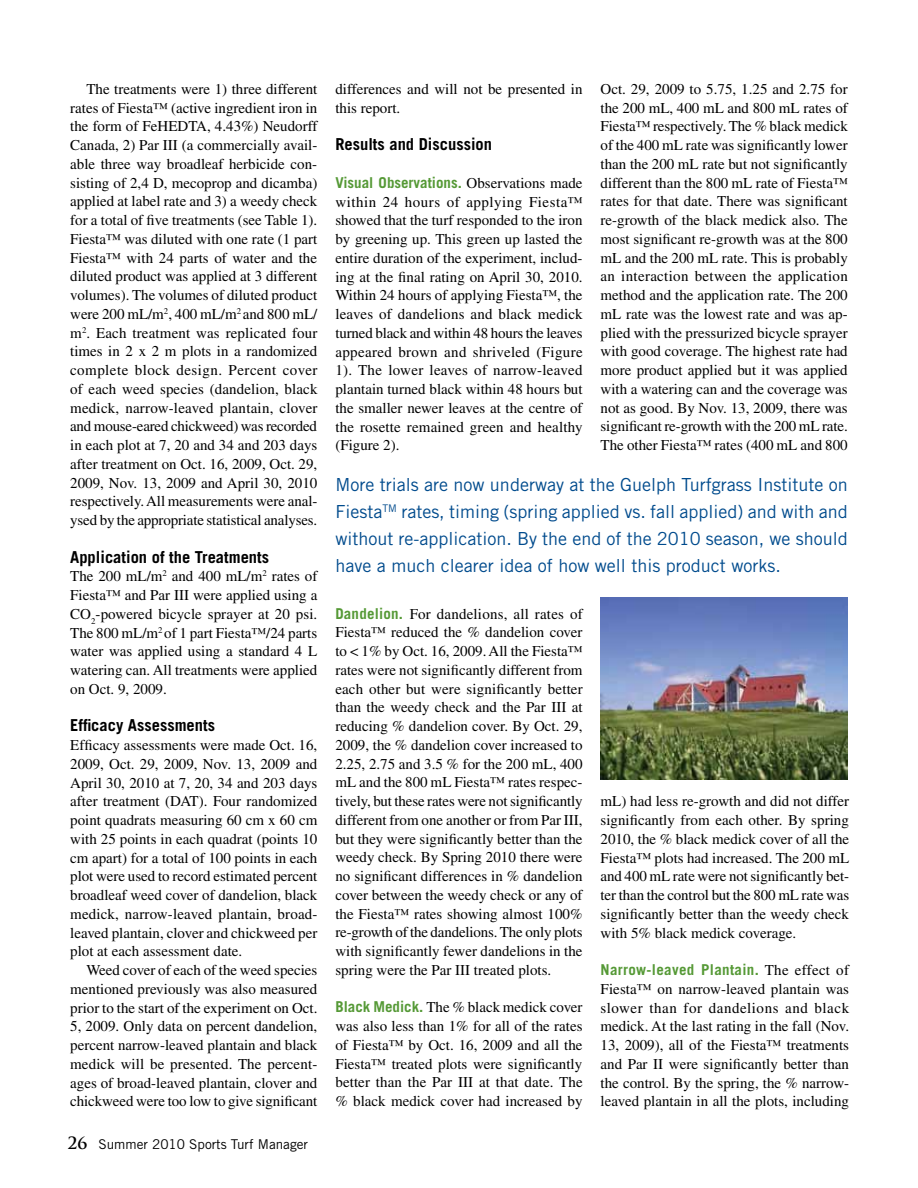
<style>
.page{position:relative;width:918px;height:1188px;background:#fff}
.page>*{position:absolute;margin:0;border:0;box-sizing:border-box;transform-origin:0 0}
.t1{font:18px/27px "Trade Gothic";color:#004b8d;text-align:justify}
.t2{font:700 16.5px "Trade Gothic";color:#000}
.t3{font:15px/18.8px "Times";color:#000;text-align:justify}
.t4{font:700 15px "Trade Gothic";letter-spacing:.01em;color:#559936}
.t5{font:13.5px "Trade Gothic";color:#000}
.s1{font-family:"Trajan Pro";font-weight:700;font-size:16.5px}
.s2{font-family:"Trade Gothic";font-weight:700;color:#559936}
.s3{font-family:"Times";font-weight:400;color:#000}
</style>
<div class="page">
<img style="left:601px;top:598px;width:247px;height:182px">
<p class="t3" style="left:70px;top:79px;width:249px;text-indent:16px">The treatments were 1) three different rates of Fiesta™ (active ingredient iron in the form of FeHEDTA, 4.43%) Neudorff Canada, 2) Par III (a commercially avail&shy;able three way broadleaf herbicide con&shy;sisting of 2,4 D, mecoprop and dicamba) applied at label rate and 3) a weedy check for a total of five treatments (see Table 1).<br>Fiesta™ was diluted with one rate (1 part Fiesta™ with 24 parts of water and the diluted product was applied at 3 different volumes). The volumes of diluted product were 200 mL/m<sup>2</sup>, 400 mL/m<sup>2</sup> and 800 mL/ m<sup>2</sup>. Each treatment was replicated four times in 2 x 2 m plots in a randomized complete block design. Percent cover of each weed species (dandelion, black medick, narrow-leaved plantain, clover and mouse-eared chickweed) was recorded in each plot at 7, 20 and 34 and 203 days after treatment on Oct. 16, 2009, Oct. 29, 2009, Nov. 13, 2009 and April 30, 2010 respectively. All measurements were anal&shy;ysed by the appropriate statistical analyses.</p>
<p class="t2" style="left:70px;top:547px;width:200px">Application of the Treatments</p>
<p class="t3" style="left:70px;top:567px;width:249px">The 200 mL/m<sup>2</sup> and 400 mL/m<sup>2</sup> rates of Fiesta™ and Par III were applied using a CO<sub>2</sub>-powered bicycle sprayer at 20 psi.<br>The 800 mL/m<sup>2</sup> of 1 part Fiesta™/24 parts water was applied using a standard 4 L watering can. All treatments were applied on Oct. 9, 2009.</p>
<p class="t2" style="left:70px;top:715px;width:146px">Efficacy Assessments</p>
<p class="t3" style="left:70px;top:736px;width:249px">Efficacy assessments were made Oct. 16, 2009, Oct. 29, 2009, Nov. 13, 2009 and April 30, 2010 at 7, 20, 34 and 203 days after treatment (DAT). Four randomized point quadrats measuring 60 cm x 60 cm with 25 points in each quadrat (points 10 cm apart) for a total of 100 points in each plot were used to record estimated percent broadleaf weed cover of dandelion, black medick, narrow-leaved plantain, broad&shy;leaved plantain, clover and chickweed per plot at each assessment date.</p>
<p class="t3" style="left:70px;top:961px;width:249px;text-indent:16px">Weed cover of each of the weed species mentioned previously was also measured prior to the start of the experiment on Oct.<br>5, 2009. Only data on percent dandelion, percent narrow-leaved plantain and black medick will be presented. The percent&shy;ages of broad-leaved plantain, clover and chickweed were too low to give significant</p>
<p class="t5" style="left:68px;top:1136px;width:242px"><span class="s1">26</span> Summer 2010 Sports Turf Manager</p>
<p class="t3" style="left:601px;top:79px;width:249px">Oct. 29, 2009 to 5.75, 1.25 and 2.75 for the 200 mL, 400 mL and 800 mL rates of Fiesta™ respectively. The % black medick of the 400 mL rate was significantly lower than the 200 mL rate but not significantly different than the 800 mL rate of Fiesta™ rates for that date. There was significant re-growth of the black medick also. The most significant re-growth was at the 800 mL and the 200 mL rate. This is probably an interaction between the application method and the application rate. The 200 mL rate was the lowest rate and was ap&shy;plied with the pressurized bicycle sprayer with good coverage. The highest rate had more product applied but it was applied with a watering can and the coverage was not as good. By Nov. 13, 2009, there was significant re-growth with the 200 mL rate.<br>The other Fiesta™ rates (400 mL and 800</p>
<p class="t1" style="left:335px;top:471px;width:514px">More trials are now underway at the Guelph Turfgrass Institute on Fiesta<sup>tm</sup> rates, timing (spring applied vs. fall applied) and with and without re-application. By the end of the 2010 season, we should have a much clearer idea of how well this product works.</p>
<p class="t3" style="left:335px;top:604px;width:249px"><span class="s2">Dandelion.</span> For dandelions, all rates of Fiesta™ reduced the % dandelion cover to &lt; 1% by Oct. 16, 2009. All the Fiesta™ rates were not significantly different from each other but were significantly better than the weedy check and the Par III at reducing % dandelion cover. By Oct. 29, 2009, the % dandelion cover increased to 2.25, 2.75 and 3.5 % for the 200 mL, 400 mL and the 800 mL Fiesta™ rates respec&shy;tively, but these rates were not significantly different from one another or from Par III, but they were significantly better than the weedy check. By Spring 2010 there were no significant differences in % dandelion cover between the weedy check or any of the Fiesta™ rates showing almost 100% re-growth of the dandelions. The only plots with significantly fewer dandelions in the spring were the Par III treated plots.</p>
<p class="t3" style="left:335px;top:998px;width:249px"><span class="s2">Black Medick.</span> The % black medick cover was also less than 1% for all of the rates of Fiesta™ by Oct. 16, 2009 and all the Fiesta™ treated plots were significantly better than the Par III at that date. The % black medick cover had increased by</p>
<p class="t3" style="left:335px;top:80px;width:249px">differences and will not be presented in this report.</p>
<p class="t2" style="left:335px;top:134px;width:158px">Results and Discussion</p>
<p class="t4" style="left:335px;top:173px;width:249px">Visual Observations. <span class="s3">Observations made</span></p>
<p class="t3" style="left:335px;top:192px;width:249px">within 24 hours of applying Fiesta™ showed that the turf responded to the iron by greening up. This green up lasted the entire duration of the experiment, includ&shy;ing at the final rating on April 30, 2010.<br>Within 24 hours of applying Fiesta™, the leaves of dandelions and black medick turned black and within 48 hours the leaves appeared brown and shriveled (Figure 1). The lower leaves of narrow-leaved plantain turned black within 48 hours but the smaller newer leaves at the centre of the rosette remained green and healthy (Figure 2).</p>
<p class="t3" style="left:601px;top:792px;width:250px">mL) had less re-growth and did not differ significantly from each other. By spring 2010, the % black medick cover of all the Fiesta™ plots had increased. The 200 mL and 400 mL rate were not significantly bet&shy;ter than the control but the 800 mL rate was significantly better than the weedy check with 5% black medick coverage.</p>
<p class="t4" style="left:601px;top:961px;width:250px">Narrow-leaved Plantain. <span class="s3">The effect of</span></p>
<p class="t3" style="left:601px;top:979px;width:250px">Fiesta™ on narrow-leaved plantain was slower than for dandelions and black medick. At the last rating in the fall (Nov.<br>13, 2009), all of the Fiesta™ treatments and Par II were significantly better than the control. By the spring, the % narrow&shy;leaved plantain in all the plots, including</p>
</div>
